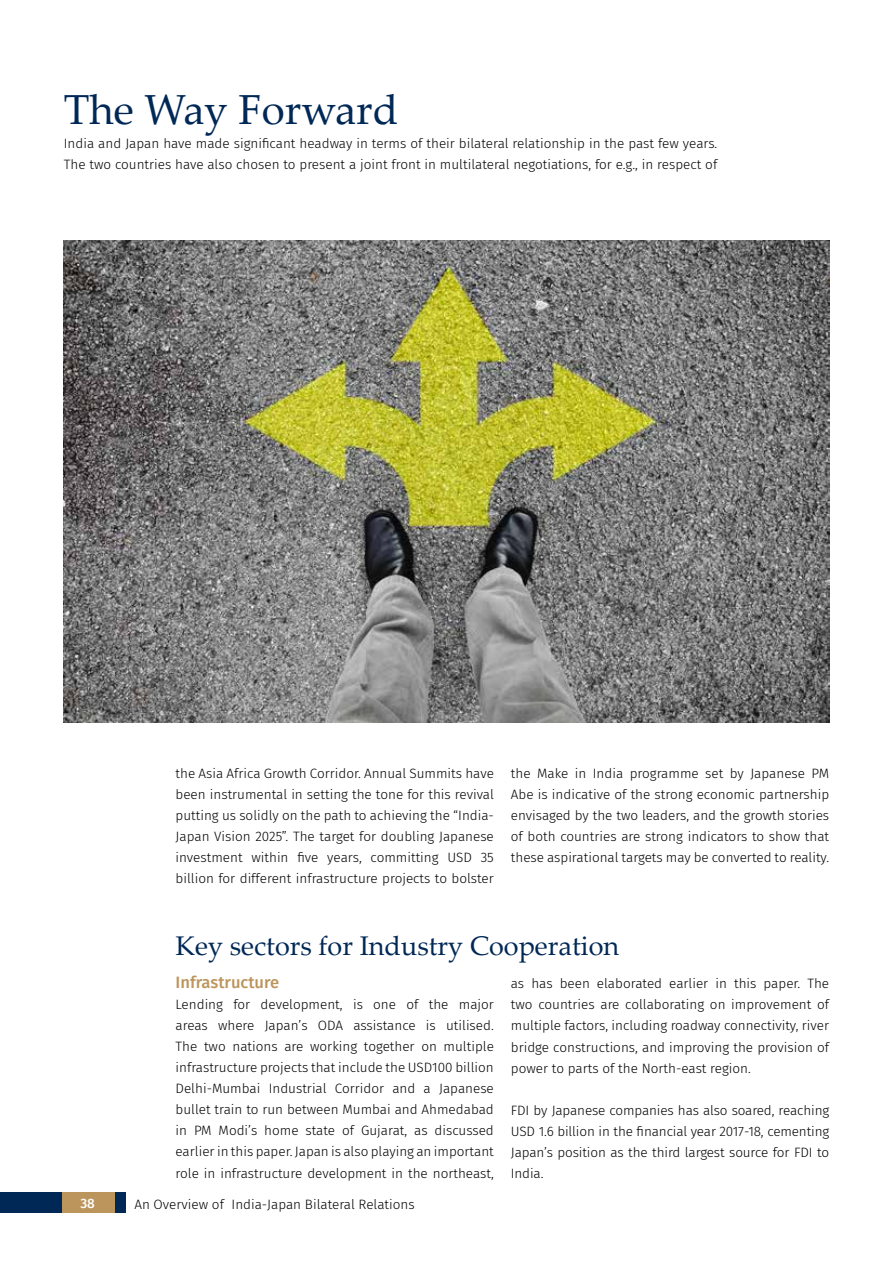
<style>
.page{position:relative;width:893px;height:1263px;background:#fff}
.page>*{position:absolute;margin:0;border:0;box-sizing:border-box;transform-origin:0 0}
.t1{font:42px "Palatino Linotype";color:#002856}
.t2{font:27px "Palatino Linotype";color:#002856}
.t3{font:500 16.5px "Fira Sans";color:#bc955c}
.t4{font:300 13.5px/21px "Fira Sans";color:#000;text-align:justify}
.t5{font:500 13.5px "Fira Sans";color:#fff}
</style>
<div class="page">
<img style="left:64px;top:240px;width:765px;height:483px">
<div style="left:62px;top:1193px;width:56px;height:20px;background:#bc955c"></div>
<div style="left:0;top:1193px;width:62px;height:20px;background:#002856"></div>
<div style="left:115px;top:1193px;width:10px;height:20px;background:#002856"></div>
<h1 class="t1" style="left:64px;top:80px;width:336px">The Way Forward</h1>
<p class="t4" style="left:64px;top:133px;width:655px">India and Japan have made significant headway in terms of their bilateral relationship in the past few years.<br>The two countries have also chosen to present a joint front in multilateral negotiations, for e.g., in respect of</p>
<p class="t4" style="left:176px;top:763px;width:320px">the Asia Africa Growth Corridor. Annual Summits have been instrumental in setting the tone for this revival putting us solidly on the path to achieving the “India-Japan Vision 2025”. The target for doubling Japanese investment within five years, committing USD 35 billion for different infrastructure projects to bolster</p>
<p class="t4" style="left:511px;top:763px;width:320px">the Make in India programme set by Japanese PM Abe is indicative of the strong economic partnership envisaged by the two leaders, and the growth stories of both countries are strong indicators to show that these aspirational targets may be converted to reality.</p>
<h2 class="t2" style="left:176px;top:927px;width:445px">Key sectors for Industry Cooperation</h2>
<p class="t3" style="left:176px;top:969px;width:105px">Infrastructure</p>
<p class="t4" style="left:176px;top:994px;width:320px">Lending for development, is one of the major areas where Japan’s ODA assistance is utilised.<br>The two nations are working together on multiple infrastructure projects that include the USD100 billion Delhi-Mumbai Industrial Corridor and a Japanese bullet train to run between Mumbai and Ahmedabad in PM Modi’s home state of Gujarat, as discussed earlier in this paper. Japan is also playing an important role in infrastructure development in the northeast,</p>
<p class="t4" style="left:511px;top:973px;width:320px">as has been elaborated earlier in this paper. The two countries are collaborating on improvement of multiple factors, including roadway connectivity, river bridge constructions, and improving the provision of power to parts of the North-east region.</p>
<p class="t4" style="left:511px;top:1099px;width:320px">FDI by Japanese companies has also soared, reaching USD 1.6 billion in the financial year 2017-18, cementing Japan’s position as the third largest source for FDI to India.</p>
<p class="t5" style="left:80px;top:1192px;width:16px">38</p>
<p class="t4" style="left:134px;top:1194px;width:282px">An Overview of India-Japan Bilateral Relations</p>
</div>
